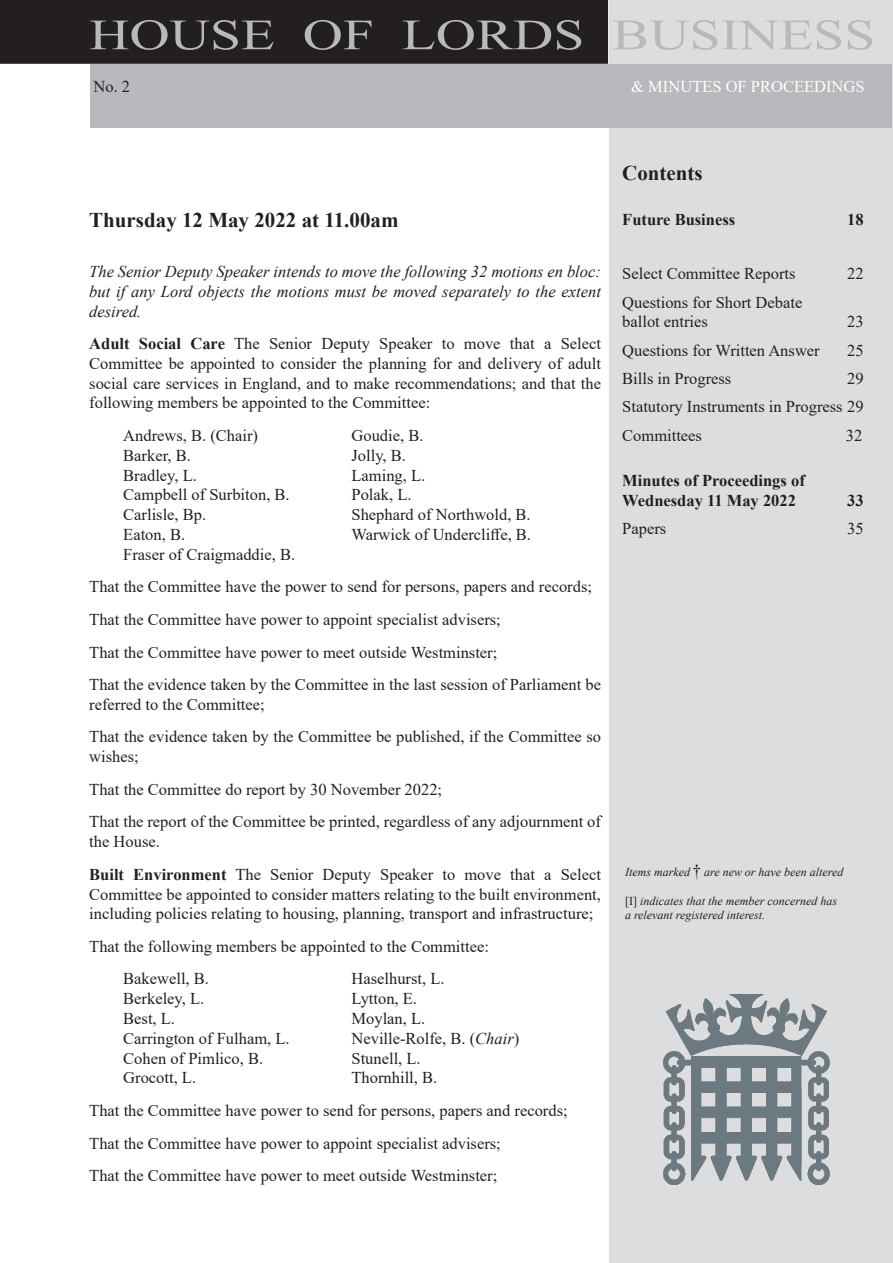
<style>
.page{position:relative;width:893px;height:1263px;background:#fff}
.page>*{position:absolute;margin:0;border:0;box-sizing:border-box;transform-origin:0 0}
.t1{font:43.2px "Times New Roman";color:#b8b9bc;scale:1.29 1}
.OPDate{font:700 21px "Times New Roman";color:#231f20}
.OrderPaperEntryDispl{font:16.5px/19.8px "Times New Roman";color:#231f20}
.tc{font:16.5px "Times New Roman";color:#231f20}
.OrderPaperEntryDispl-2{font:italic 16.5px/19.8px "Times New Roman";color:#231f20;text-align:justify}
.t2{font:700 16.5px/19.8px "Times New Roman";color:#231f20}
.t3{font:16.5px "Times New Roman";color:#fff}
.t4{font:italic 12px/14.4px "Times New Roman";color:#231f20}
.s1{font-weight:700}
.s2{font-style:italic}
.s3{font-style:normal;font-size:16.5px}
.s4{font-style:normal}
</style>
<div class="page">
<div style="left:1px;top:1px;width:606px;height:62px;background:#231f20"></div>
<div style="left:0;top:0;width:608px;height:64px;border:2px solid #231f20"></div>
<div style="left:609px;top:1px;width:283px;height:1262px;background:#dcdddf"></div>
<div style="left:90px;top:65px;width:801px;height:63px;background:#b8b9bc"></div>
<img style="left:664px;top:994px;width:166px;height:190px">
<h1 class="t1" style="left:89px;top:4px;width:611px">HOUSE OF LORDS BUSINESS</h1>
<p class="OrderPaperEntryDispl" style="left:94px;top:76px;width:38px">No. 2</p>
<p class="t3" style="left:631px;top:75px;width:235px">&amp; MINUTES OF PROCEEDINGS</p>
<p class="OPDate" style="left:89px;top:205px;width:311px">Thursday 12 May 2022 at 11.00am</p>
<p class="OrderPaperEntryDispl-2" style="left:89px;top:261px;width:513px">The Senior Deputy Speaker intends to move the following 32 motions en bloc: but if any Lord objects the motions must be moved separately to the extent desired.</p>
<p class="OrderPaperEntryDispl" style="left:89px;top:333px;width:513px;text-align:justify"><span class="s1">Adult Social Care</span> The Senior Deputy Speaker to move that a Select Committee be appointed to consider the planning for and delivery of adult social care services in England, and to make recommendations; and that the following members be appointed to the Committee:</p>
<p class="tc" style="left:123px;top:424px;width:136px">Andrews, B. (Chair)</p>
<p class="tc" style="left:123px;top:444px;width:69px">Barker, B.</p>
<p class="tc" style="left:123px;top:463px;width:75px">Bradley, L.</p>
<p class="tc" style="left:123px;top:483px;width:168px">Campbell of Surbiton, B.</p>
<p class="tc" style="left:123px;top:503px;width:84px">Carlisle, Bp.</p>
<p class="tc" style="left:123px;top:523px;width:63px">Eaton, B.</p>
<p class="tc" style="left:123px;top:543px;width:173px">Fraser of Craigmaddie, B.</p>
<p class="tc" style="left:351px;top:424px;width:73px">Goudie, B.</p>
<p class="tc" style="left:351px;top:444px;width:56px">Jolly, B.</p>
<p class="tc" style="left:351px;top:463px;width:75px">Laming, L.</p>
<p class="tc" style="left:351px;top:483px;width:62px">Polak, L.</p>
<p class="tc" style="left:351px;top:503px;width:181px">Shephard of Northwold, B.</p>
<p class="tc" style="left:351px;top:523px;width:181px">Warwick of Undercliffe, B.</p>
<p class="OrderPaperEntryDispl" style="left:89px;top:576px;width:504px">That the Committee have the power to send for persons, papers and records;</p>
<p class="OrderPaperEntryDispl" style="left:89px;top:609px;width:413px">That the Committee have power to appoint specialist advisers;</p>
<p class="OrderPaperEntryDispl" style="left:89px;top:642px;width:410px">That the Committee have power to meet outside Westminster;</p>
<p class="OrderPaperEntryDispl" style="left:89px;top:674px;width:513px">That the evidence taken by the Committee in the last session of Parliament be referred to the Committee;</p>
<p class="OrderPaperEntryDispl" style="left:89px;top:726px;width:513px">That the evidence taken by the Committee be published, if the Committee so wishes;</p>
<p class="OrderPaperEntryDispl" style="left:89px;top:779px;width:354px">That the Committee do report by 30 November 2022;</p>
<p class="OrderPaperEntryDispl" style="left:89px;top:811px;width:513px">That the report of the Committee be printed, regardless of any adjournment of the House.</p>
<p class="OrderPaperEntryDispl" style="left:89px;top:864px;width:513px;text-align:justify"><span class="s1">Built Environment</span> The Senior Deputy Speaker to move that a Select Committee be appointed to consider matters relating to the built environment, including policies relating to housing, planning, transport and infrastructure;</p>
<p class="OrderPaperEntryDispl" style="left:89px;top:936px;width:401px">That the following members be appointed to the Committee:</p>
<p class="tc" style="left:123px;top:967px;width:87px">Bakewell, B.</p>
<p class="tc" style="left:123px;top:987px;width:82px">Berkeley, L.</p>
<p class="tc" style="left:123px;top:1007px;width:53px">Best, L.</p>
<p class="tc" style="left:123px;top:1027px;width:168px">Carrington of Fulham, L.</p>
<p class="tc" style="left:123px;top:1046px;width:141px">Cohen of Pimlico, B.</p>
<p class="tc" style="left:123px;top:1066px;width:74px">Grocott, L.</p>
<p class="tc" style="left:351px;top:967px;width:95px">Haselhurst, L.</p>
<p class="tc" style="left:351px;top:987px;width:67px">Lytton, E.</p>
<p class="tc" style="left:351px;top:1007px;width:75px">Moylan, L.</p>
<p class="tc" style="left:351px;top:1027px;width:169px">Neville-Rolfe, B. (<span class="s2">Chair</span>)</p>
<p class="tc" style="left:351px;top:1046px;width:71px">Stunell, L.</p>
<p class="tc" style="left:351px;top:1066px;width:87px">Thornhill, B.</p>
<p class="OrderPaperEntryDispl" style="left:89px;top:1100px;width:480px">That the Committee have power to send for persons, papers and records;</p>
<p class="OrderPaperEntryDispl" style="left:89px;top:1133px;width:413px">That the Committee have power to appoint specialist advisers;</p>
<p class="OrderPaperEntryDispl" style="left:89px;top:1165px;width:410px">That the Committee have power to meet outside Westminster;</p>
<p class="OPDate" style="left:622px;top:158px;width:82px">Contents</p>
<p class="t2" style="left:622px;top:209px;width:114px">Future Business</p>
<p class="t2" style="left:847px;top:209px;width:18px">18</p>
<p class="OrderPaperEntryDispl" style="left:622px;top:263px;width:175px">Select Committee Reports</p>
<p class="OrderPaperEntryDispl" style="left:847px;top:263px;width:18px">22</p>
<p class="OrderPaperEntryDispl" style="left:622px;top:292px;width:182px">Questions for Short Debate ballot entries</p>
<p class="OrderPaperEntryDispl" style="left:847px;top:311px;width:18px">23</p>
<p class="OrderPaperEntryDispl" style="left:622px;top:340px;width:199px">Questions for Written Answer</p>
<p class="OrderPaperEntryDispl" style="left:847px;top:340px;width:18px">25</p>
<p class="OrderPaperEntryDispl" style="left:622px;top:368px;width:111px">Bills in Progress</p>
<p class="OrderPaperEntryDispl" style="left:847px;top:368px;width:18px">29</p>
<p class="OrderPaperEntryDispl" style="left:622px;top:396px;width:243px">Statutory Instruments in Progress 29</p>
<p class="OrderPaperEntryDispl" style="left:622px;top:425px;width:81px">Committees</p>
<p class="OrderPaperEntryDispl" style="left:846px;top:425px;width:18px">32</p>
<p class="t2" style="left:622px;top:470px;width:184px">Minutes of Proceedings of<br>Wednesday 11 May 2022</p>
<p class="t2" style="left:847px;top:490px;width:18px">33</p>
<p class="OrderPaperEntryDispl" style="left:622px;top:518px;width:45px">Papers</p>
<p class="OrderPaperEntryDispl" style="left:847px;top:518px;width:18px">35</p>
<p class="t4" style="left:625px;top:864px;width:220px">Items marked <span class="s3">†</span> are new or have been altered</p>
<p class="t4" style="left:625px;top:893px;width:213px"><span class="s4">[I]</span> indicates that the member concerned has a relevant registered interest.</p>
</div>
